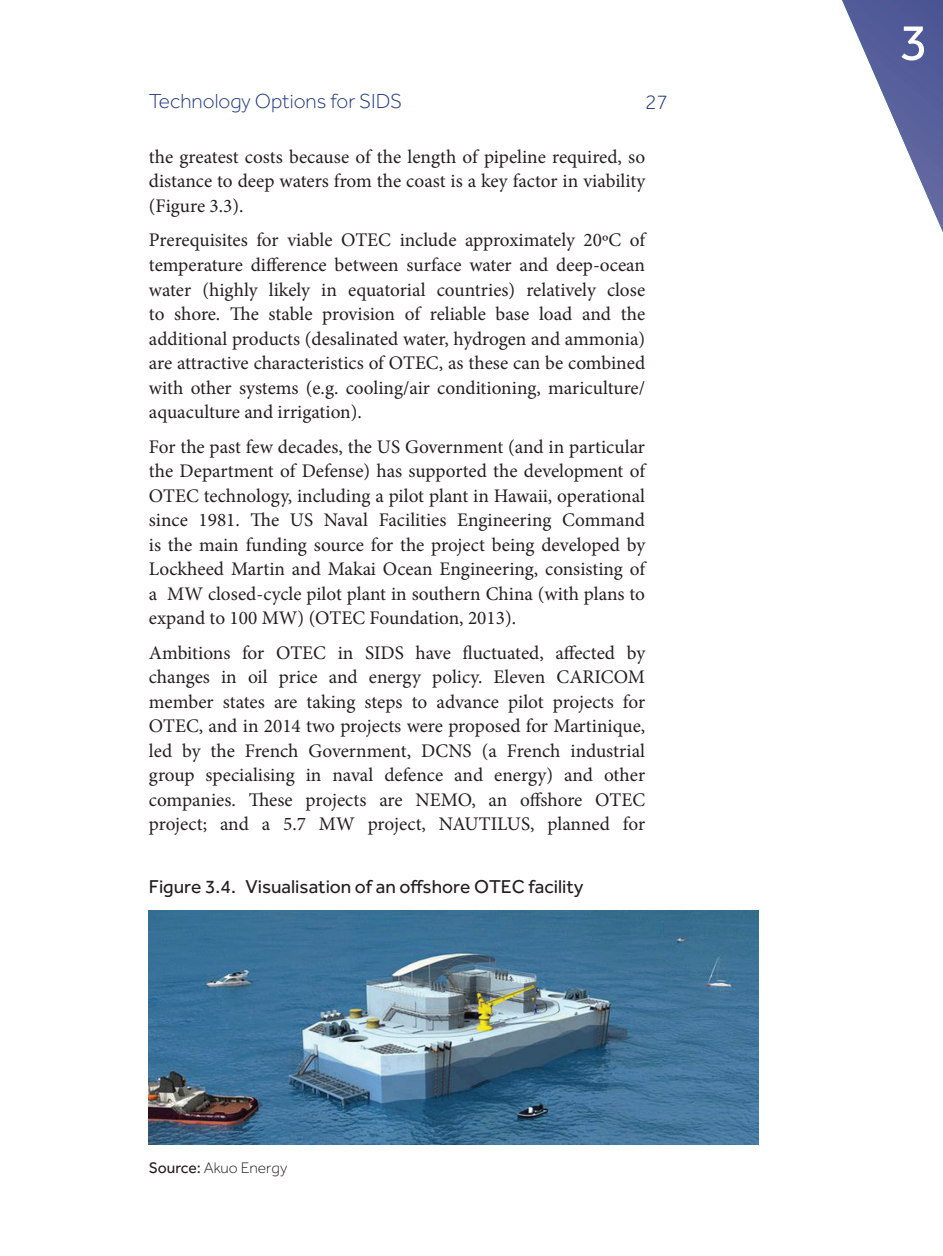
<style>
.page{position:relative;width:943px;height:1256px;background:#fff}
.page>*{position:absolute;margin:0;border:0;box-sizing:border-box;transform-origin:0 0}
.t1{font:52.5px "Effra";color:#fff}
.t2{font:300 21px "Effra";color:#203882}
.t3{font:19.25px/24.5px "Minion Pro";color:#231f20;text-align:justify}
.t4{font:19.25px "Effra";color:#231f20}
.t5{font:300 15.75px "Effra";color:#231f20}
.s1{font-weight:400}
</style>
<div class="page">
<svg style="left:842px;top:0;width:101px;height:232px"></svg>
<img style="left:149px;top:910px;width:609px;height:233px">
<p class="t2" style="left:149px;top:89px;width:255px">Technology Options for SIDS</p>
<p class="t2" style="left:645px;top:90px;width:24px">27</p>
<p class="t3" style="left:149px;top:145px;width:498px">the greatest costs because of the length of pipeline required, so distance to deep waters from the coast is a key factor in viability (Figure 3.3).</p>
<p class="t3" style="left:149px;top:228px;width:498px">Prerequisites for viable OTEC include approximately 20ºC of temperature difference between surface water and deep-ocean water (highly likely in equatorial countries) relatively close to shore. The stable provision of reliable base load and the additional products (desalinated water, hydrogen and ammonia) are attractive characteristics of OTEC, as these can be combined with other systems (e.g. cooling/air conditioning, mariculture/ aquaculture and irrigation).</p>
<p class="t3" style="left:149px;top:434px;width:498px">For the past few decades, the US Government (and in particular the Department of Defense) has supported the development of OTEC technology, including a pilot plant in Hawaii, operational since 1981. The US Naval Facilities Engineering Command is the main funding source for the project being developed by Lockheed Martin and Makai Ocean Engineering, consisting of a MW closed-cycle pilot plant in southern China (with plans to expand to 100 MW) (OTEC Foundation, 2013).</p>
<p class="t3" style="left:149px;top:640px;width:498px">Ambitions for OTEC in SIDS have fluctuated, affected by changes in oil price and energy policy. Eleven CARICOM member states are taking steps to advance pilot projects for OTEC, and in 2014 two projects were proposed for Martinique, led by the French Government, DCNS (a French industrial group specialising in naval defence and energy) and other companies. These projects are NEMO, an offshore OTEC project; and a 5.7 MW project, NAUTILUS, planned for</p>
<p class="t4" style="left:149px;top:875px;width:436px">Figure 3.4. Visualisation of an offshore OTEC facility</p>
<p class="t5" style="left:149px;top:1158px;width:140px"><span class="s1">Source:</span> Akuo Energy</p>
<h1 class="t1" style="left:899px;top:11px;width:30px">3</h1>
</div>
